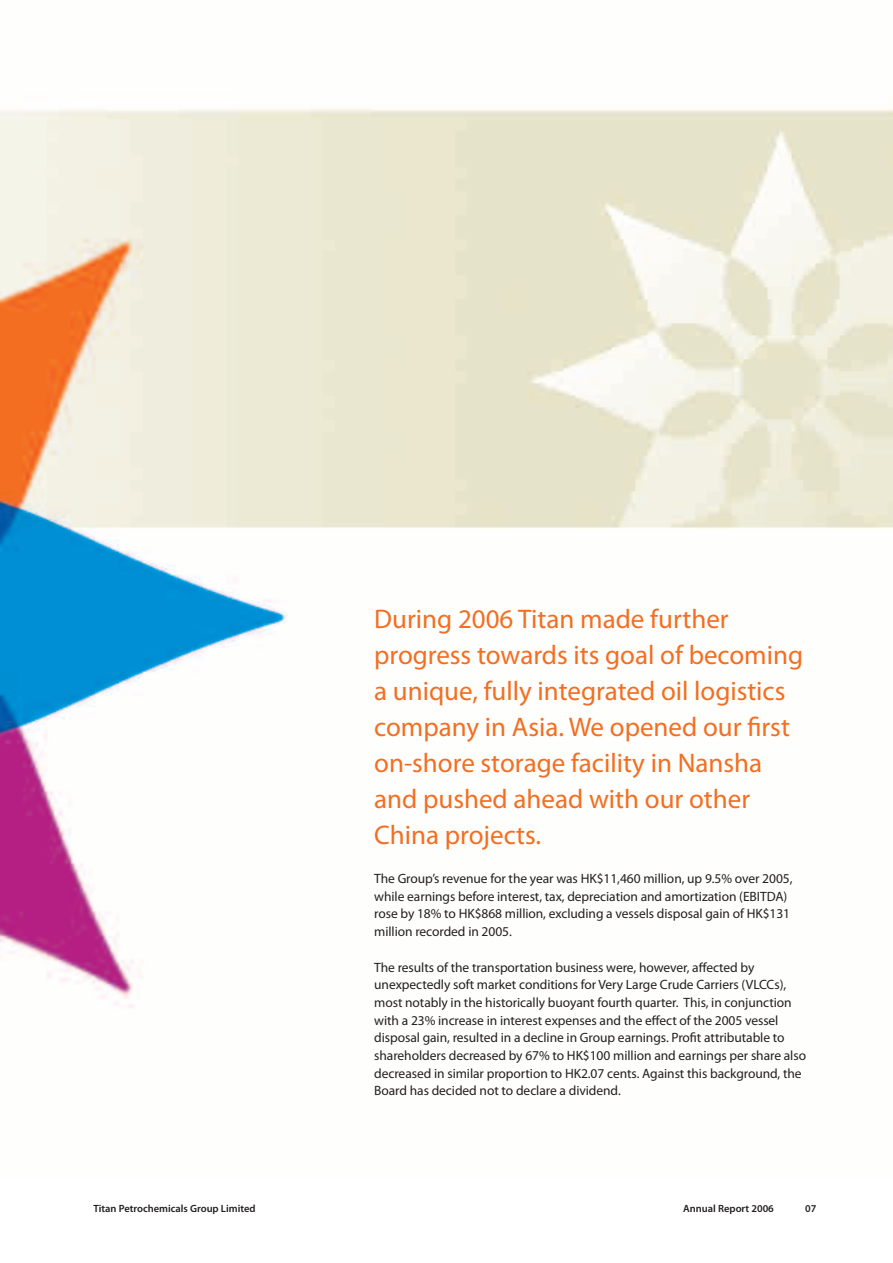
<style>
.page{position:relative;width:893px;height:1263px;background:#fff}
.page>*{position:absolute;margin:0;border:0;box-sizing:border-box;transform-origin:0 0}
.t1{font:27px/36px "Myriad Pro";color:#f36e21}
.t2{font:13.5px/17.7px "Myriad Pro";letter-spacing:-.005em;color:#231f20}
.t3{font:600 10.5px "Myriad Pro";color:#231f20}
</style>
<div class="page">
<img style="left:0;top:108px;width:893px;height:900px">
<h1 class="t1" style="left:374px;top:602px;width:430px">During 2006 Titan made further progress towards its goal of becoming a unique, fully integrated oil logistics company in Asia. We opened our first on-shore storage facility in Nansha and pushed ahead with our other<br>China projects.</h1>
<p class="t2" style="left:374px;top:870px;width:420px">The Group’s revenue for the year was HK$11,460 million, up 9.5% over 2005, while earnings before interest, tax, depreciation and amortization (EBITDA) rose by 18% to HK$868 million, excluding a vessels disposal gain of HK$131 million recorded in 2005.</p>
<p class="t2" style="left:374px;top:959px;width:433px">The results of the transportation business were, however, affected by unexpectedly soft market conditions for Very Large Crude Carriers (VLCCs), most notably in the historically buoyant fourth quarter. This, in conjunction with a 23% increase in interest expenses and the effect of the 2005 vessel disposal gain, resulted in a decline in Group earnings. Profit attributable to shareholders decreased by 67% to HK$100 million and earnings per share also decreased in similar proportion to HK2.07 cents. Against this background, the Board has decided not to declare a dividend.</p>
<p class="t3" style="left:94px;top:1204px;width:164px">Titan Petrochemicals Group Limited</p>
<p class="t3" style="left:683px;top:1204px;width:92px">Annual Report 2006</p>
<p class="t3" style="left:805px;top:1204px;width:13px">07</p>
</div>
